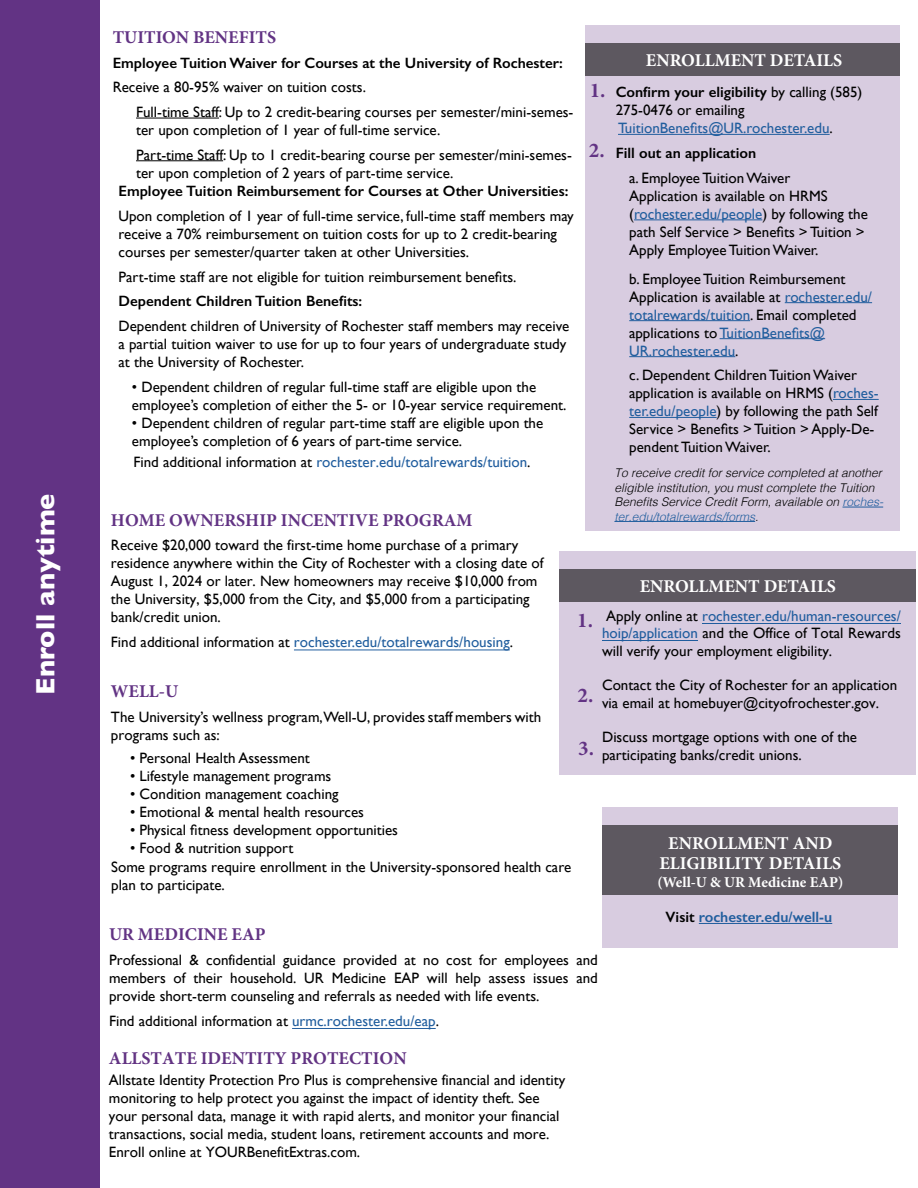
<style>
.page{position:relative;width:918px;height:1188px;background:#fff}
.page>*{position:absolute;margin:0;border:0;box-sizing:border-box;transform-origin:0 0}
.t1{font:700 27px "Gill Sans";color:#fff}
.t2{font:700 21px "Minion Pro";color:#623384}
.t3{font:700 18px/20px "Minion Pro";color:#fff;text-align:center}
.Body_Paragraph{font:700 18px "Minion Pro";color:#623384}
.t4{font:700 18px "Minion Pro";color:#623383}
.Body_Paragraph-2{font:15px/18px "Gill Sans";color:#000}
.Body_Paragraph-3{font:15px/18px "Gill Sans";color:#000}
.Bullet_Points{font:15px/18px "Gill Sans";color:#000}
.Body_Paragraph-4{font:600 15px "Gill Sans";color:#000}
.Body_Paragraph-5{font:15px "Gill Sans";color:#205d9e}
.Body_Paragraph-6{font:15px "Gill Sans";color:#215e9e}
.t5{font:600 15px "Gill Sans";color:#215e9e}
.t6{font:700 15px "Minion Pro";color:#fff}
.t7{font:italic 300 12px/14.4px "Helvetica";color:#000}
.s1{font-weight:600}
.s2{color:#215e9e}
.s3{color:#000}
.s4{color:#205d9e}
.s5{font-style:inherit}
</style>
<div class="page">
<div style="left:560px;top:552px;width:356px;height:223px;background:#d8cce0"></div>
<div style="left:602px;top:807px;width:296px;height:141px;background:#d8cce0"></div>
<div style="left:585px;top:25px;width:315px;height:506px;background:#d8cce0"></div>
<hr style="left:136px;top:118px;width:83px;height:1px;background:#000">
<hr style="left:136px;top:160px;width:87px;height:1px;background:#000">
<div style="left:0;top:0;width:100px;height:1188px;background:#623384"></div>
<div style="left:585px;top:44px;width:315px;height:32px;background:#5d5860"></div>
<div style="left:560px;top:569px;width:356px;height:33px;background:#5d5860"></div>
<div style="left:602px;top:825px;width:296px;height:70px;background:#5d5860"></div>
<hr style="left:699px;top:923px;width:133px;height:1px;background:#215e9e">
<hr style="left:843px;top:507px;width:40px;height:1px;background:#215e9e">
<hr style="left:614px;top:521px;width:141px;height:1px;background:#215e9e">
<hr style="left:618px;top:134px;width:212px;height:1px;background:#215e9e">
<hr style="left:634px;top:220px;width:128px;height:1px;background:#215e9e">
<hr style="left:785px;top:302px;width:87px;height:1px;background:#215e9e">
<hr style="left:629px;top:320px;width:121px;height:1px;background:#215e9e">
<hr style="left:720px;top:338px;width:105px;height:1px;background:#215e9e">
<hr style="left:629px;top:356px;width:106px;height:1px;background:#215e9e">
<hr style="left:833px;top:399px;width:46px;height:1px;background:#215e9e">
<hr style="left:629px;top:417px;width:88px;height:1px;background:#215e9e">
<hr style="left:292px;top:1028px;width:144px;height:1px;background:#215e9e">
<hr style="left:294px;top:650px;width:216px;height:1px;background:#215e9e">
<hr style="left:702px;top:623px;width:199px;height:1px;background:#205d9e">
<hr style="left:602px;top:640px;width:96px;height:1px;background:#205d9e">
<p class="t1" style="left:24px;top:695px;width:203px;rotate:-90deg">Enroll anytime</p>
<p class="Body_Paragraph" style="left:113px;top:24px;width:165px">TUITION BENEFITS</p>
<p class="Body_Paragraph-4" style="left:113px;top:53px;width:452px">Employee Tuition Waiver for Courses at the University of Rochester:</p>
<p class="Body_Paragraph-2" style="left:113px;top:78px;width:255px">Receive a 80-95% waiver on tuition costs.</p>
<p class="Body_Paragraph-2" style="left:136px;top:103px;width:439px">Full-time Staff: Up to 2 credit-bearing courses per semester/mini-semes&shy;ter upon completion of 1 year of full-time service.</p>
<p class="Body_Paragraph-2" style="left:136px;top:145px;width:437px">Part-time Staff: Up to 1 credit-bearing course per semester/mini-semes&shy;ter upon completion of 2 years of part-time service.</p>
<p class="Body_Paragraph-4" style="left:119px;top:182px;width:451px">Employee Tuition Reimbursement for Courses at Other Universities:</p>
<p class="Body_Paragraph-2" style="left:119px;top:207px;width:457px">Upon completion of 1 year of full-time service, full-time staff members may receive a 70% reimbursement on tuition costs for up to 2 credit-bearing courses per semester/quarter taken at other Universities.</p>
<p class="Body_Paragraph-2" style="left:119px;top:267px;width:400px">Part-time staff are not eligible for tuition reimbursement benefits.</p>
<p class="Body_Paragraph-4" style="left:119px;top:292px;width:245px">Dependent Children Tuition Benefits:</p>
<p class="Body_Paragraph-2" style="left:119px;top:317px;width:452px">Dependent children of University of Rochester staff members may receive a partial tuition waiver to use for up to four years of undergraduate study at the University of Rochester.</p>
<p class="Bullet_Points" style="left:132px;top:378px;width:436px">• Dependent children of regular full-time staff are eligible upon the employee’s completion of either the 5- or 10-year service requirement.</p>
<p class="Bullet_Points" style="left:132px;top:414px;width:413px">• Dependent children of regular part-time staff are eligible upon the employee’s completion of 6 years of part-time service.</p>
<p class="t3" style="left:646px;top:50px;width:198px">ENROLLMENT DETAILS</p>
<p class="t2" style="left:590px;top:75px;width:17px">1.</p>
<p class="Body_Paragraph-2" style="left:616px;top:83px;width:248px"><span class="s1">Confirm your eligibility</span> by calling (585)<br>275-0476 or emailing<br><span class="s2">TuitionBenefits@UR.rochester.edu</span>.</p>
<p class="Body_Paragraph-4" style="left:616px;top:144px;width:142px">Fill out an application</p>
<p class="Bullet_Points" style="left:629px;top:169px;width:163px">a. Employee Tuition Waiver</p>
<p class="Bullet_Points" style="left:629px;top:187px;width:240px">Application is available on HRMS (<span class="s2">rochester.edu/people</span>) by following the path Self Service &gt; Benefits &gt; Tuition &gt; Apply Employee Tuition Waiver.</p>
<p class="Bullet_Points" style="left:629px;top:269px;width:244px">b. Employee Tuition Reimbursement Application is available at <span class="s2">rochester.edu/ totalrewards/tuition</span>. Email completed applications to <span class="s2">TuitionBenefits@ UR.rochester.edu</span>.</p>
<p class="Bullet_Points" style="left:629px;top:366px;width:229px">c. Dependent Children Tuition Waiver</p>
<p class="Bullet_Points" style="left:629px;top:384px;width:251px">application is available on HRMS (<span class="s2">roches&shy;ter.edu/people</span>) by following the path Self Service &gt; Benefits &gt; Tuition &gt; Apply-De&shy;pendent Tuition Waiver.</p>
<p class="t2" style="left:589px;top:136px;width:17px">2.</p>
<p class="Body_Paragraph-5" style="left:133px;top:454px;width:399px"><span class="s3">Find additional information at</span> rochester.edu/totalrewards/tuition<span class="s3">.</span></p>
<p class="t7" style="left:614px;top:465px;width:271px">To receive credit for service completed at another eligible institution, you must complete the Tuition Benefits Service Credit Form, available on <span class="s2">roches&shy;ter.edu/totalrewards/forms</span>.</p>
<p class="Body_Paragraph" style="left:111px;top:507px;width:363px">HOME OWNERSHIP INCENTIVE PROGRAM</p>
<p class="Body_Paragraph-3" style="left:111px;top:537px;width:434px">Receive $20,000 toward the first-time home purchase of a primary residence anywhere within the City of Rochester with a closing date of August 1, 2024 or later. New homeowners may receive $10,000 from the University, $5,000 from the City, and $5,000 from a participating bank/credit union.</p>
<p class="Body_Paragraph-6" style="left:111px;top:633px;width:404px"><span class="s3">Find additional information at</span> rochester.edu/totalrewards/housing<span class="s3">.</span></p>
<p class="Body_Paragraph" style="left:111px;top:679px;width:69px">WELL-U</p>
<p class="Body_Paragraph-2" style="left:111px;top:708px;width:432px">The University’s wellness program, Well-U, provides staff members with programs such as:</p>
<p class="t3" style="left:640px;top:576px;width:198px">ENROLLMENT DETAILS</p>
<p class="Body_Paragraph-3" style="left:602px;top:607px;width:300px;line-height:17.4px;text-align:justify">Apply online at <span class="s4">rochester.edu/human-resources/ hoip/application</span> and the Office of Total Rewards will verify your employment eligibility.</p>
<p class="Body_Paragraph-3" style="left:602px;top:677px;width:297px;line-height:17.4px">Contact the City of Rochester for an application via email at homebuyer@cityofrochester.gov.</p>
<p class="Body_Paragraph-3" style="left:602px;top:729px;width:256px;line-height:17.4px">Discuss mortgage options with one of the participating banks/credit unions.</p>
<p class="t2" style="left:577px;top:606px;width:17px">1.</p>
<p class="t2" style="left:578px;top:681px;width:17px">2.</p>
<p class="t2" style="left:578px;top:734px;width:17px">3.</p>
<p class="Bullet_Points" style="left:130px;top:749px;width:181px">• Personal Health Assessment</p>
<p class="Bullet_Points" style="left:130px;top:767px;width:203px">• Lifestyle management programs</p>
<p class="Bullet_Points" style="left:130px;top:785px;width:210px">• Condition management coaching</p>
<p class="Bullet_Points" style="left:130px;top:803px;width:235px">• Emotional &amp; mental health resources</p>
<p class="Bullet_Points" style="left:130px;top:821px;width:269px">• Physical fitness development opportunities</p>
<p class="Bullet_Points" style="left:130px;top:839px;width:165px">• Food &amp; nutrition support</p>
<p class="t3" style="left:659px;top:833px;width:183px">ENROLLMENT AND<br>ELIGIBILITY DETAILS</p>
<p class="t6" style="left:657px;top:872px;width:187px">(Well-U &amp; UR Medicine EAP)</p>
<p class="Body_Paragraph-3" style="left:111px;top:859px;width:462px">Some programs require enrollment in the University-sponsored health care plan to participate.</p>
<p class="Body_Paragraph" style="left:109px;top:922px;width:158px">UR MEDICINE EAP</p>
<p class="Body_Paragraph-2" style="left:109px;top:951px;width:490px;text-align:justify">Professional &amp; confidential guidance provided at no cost for employees and <span class="s5">members of their household.</span> UR Medicine EAP will help assess issues and provide short-term counseling and referrals as needed with life events.</p>
<p class="Body_Paragraph-2" style="left:109px;top:1012px;width:331px">Find additional information at <span class="s2">urmc.rochester.edu/eap</span>.</p>
<p class="t4" style="left:109px;top:1046px;width:299px">ALLSTATE IDENTITY PROTECTION</p>
<p class="Body_Paragraph-3" style="left:109px;top:1071px;width:458px">Allstate Identity Protection Pro Plus is comprehensive financial and identity monitoring to help protect you against the impact of identity theft. See your personal data, manage it with rapid alerts, and monitor your financial transactions, social media, student loans, retirement accounts and more.<br>Enroll online at YOURBenefitExtras.com.</p>
<p class="t5" style="left:666px;top:908px;width:168px"><span class="s3">Visit</span> rochester.edu/well-u</p>
</div>
